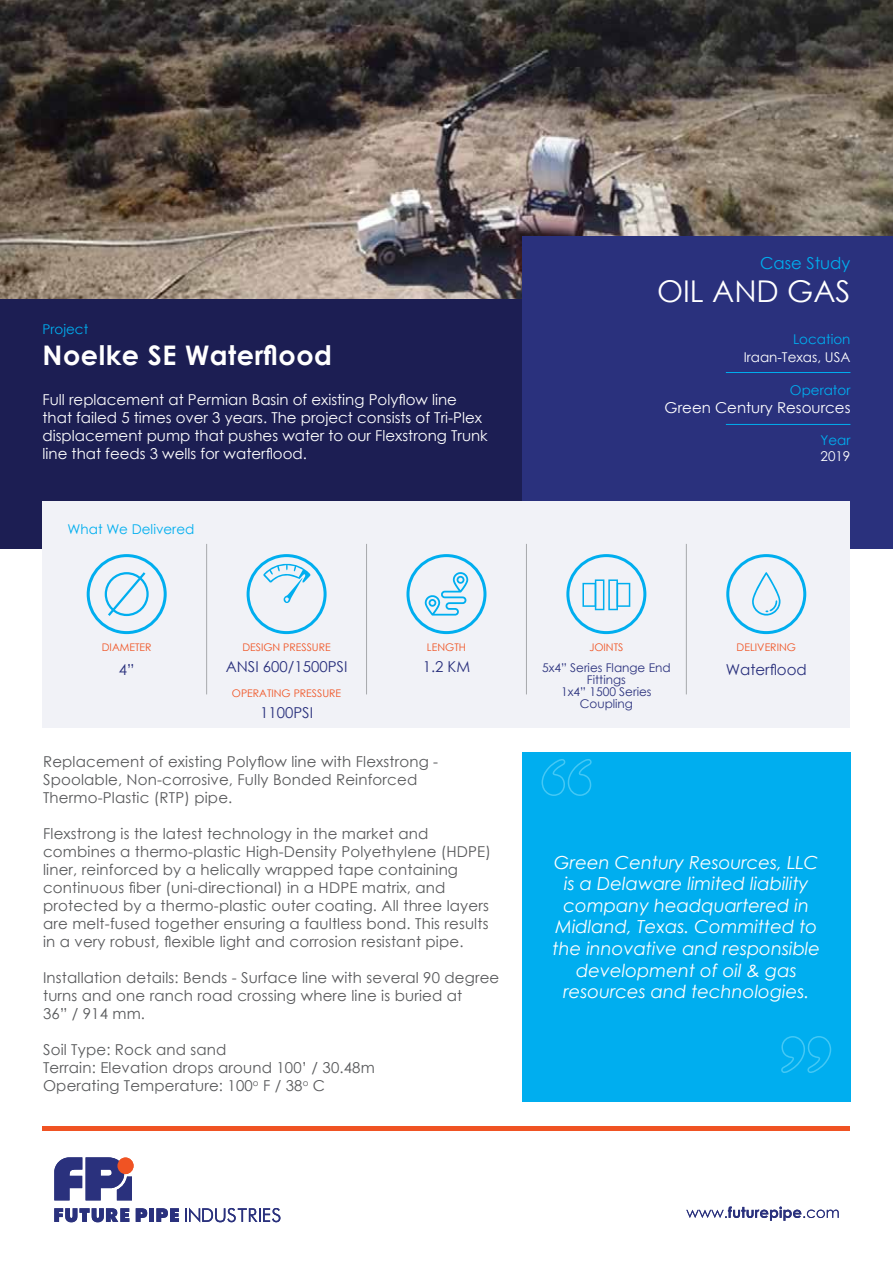
<style>
.page{position:relative;width:893px;height:1263px;background:#fff}
.page>*{position:absolute;margin:0;border:0;box-sizing:border-box;transform-origin:0 0}
.t1{font:30px "Century Gothic";color:#fff}
.t2{font:700 27px "Century Gothic";letter-spacing:.02em;color:#fff}
.t3{font:italic 18px/21.6px "Century Gothic";color:#fff;text-align:center}
.t4{font:16.5px "Century Gothic";color:#00aeef}
.t5{font:15px/18px "Century Gothic";letter-spacing:.01em;color:#58595b}
.t6{font:15px/18px "Century Gothic";color:#fff}
.t7{font:15px "Century Gothic";color:#2a317d}
.t8{font:13.5px "Century Gothic";color:#00aeef}
.t9{font:13.5px "Century Gothic";color:#fff}
.t10{font:12px/12px "Century Gothic";color:#2a317d;text-align:center}
.t11{font:10.5px "Century Gothic";color:#f05323}
</style>
<div class="page">
<img style="left:0;top:0;width:893px;height:300px">
<div style="left:0;top:300px;width:893px;height:249px;background:#1c1e53"></div>
<div style="left:522px;top:236px;width:371px;height:313px;background:#2a317d"></div>
<hr style="left:726px;top:372px;width:124px;height:1px;background:#00aeef">
<hr style="left:726px;top:424px;width:124px;height:1px;background:#00aeef">
<div style="left:522px;top:752px;width:328px;height:349px;background:#00aeef"></div>
<svg style="left:781px;top:1036px;width:50px;height:37px"></svg>
<svg style="left:541px;top:759px;width:51px;height:37px"></svg>
<svg style="left:686px;top:1206px;width:153px;height:15px"></svg>
<svg style="left:185px;top:1208px;width:95px;height:14px"></svg>
<svg style="left:54px;top:1208px;width:75px;height:14px"></svg>
<svg style="left:136px;top:1208px;width:11px;height:14px"></svg>
<div style="left:149px;top:1208px;width:5px;height:14px;background:#2a317d"></div>
<svg style="left:156px;top:1208px;width:23px;height:14px"></svg>
<svg style="left:54px;top:1157px;width:78px;height:43px"></svg>
<div style="left:117px;top:1157px;width:17px;height:17px;background:#f05323;border-radius:50%"></div>
<hr style="left:43px;top:1126px;width:807px;height:4px;background:#f05323">
<div style="left:43px;top:502px;width:807px;height:226px;background:#f1f2f7"></div>
<svg style="left:87px;top:554px;width:80px;height:80px"></svg>
<svg style="left:247px;top:554px;width:80px;height:80px"></svg>
<svg style="left:406px;top:554px;width:80px;height:80px"></svg>
<svg style="left:566px;top:554px;width:80px;height:80px"></svg>
<svg style="left:726px;top:554px;width:80px;height:80px"></svg>
<hr style="left:206px;top:544px;width:1px;height:150px;background:#a7a9ac">
<hr style="left:366px;top:544px;width:1px;height:150px;background:#a7a9ac">
<hr style="left:526px;top:544px;width:1px;height:150px;background:#a7a9ac">
<hr style="left:686px;top:544px;width:1px;height:150px;background:#a7a9ac">
<p class="t8" style="left:43px;top:319px;width:47px">Project</p>
<h2 class="t2" style="left:43px;top:335px;width:291px">Noelke SE Waterflood</h2>
<p class="t6" style="left:43px;top:390px;width:447px">Full replacement at Permian Basin of existing Polyflow line that failed 5 times over 3 years. The project consists of Tri-Plex displacement pump that pushes water to our Flexstrong Trunk line that feeds 3 wells for waterflood.</p>
<p class="t8" style="left:68px;top:519px;width:128px">What We Delivered</p>
<p class="t11" style="left:102px;top:640px;width:51px">DIAMETER</p>
<p class="t7" style="left:119px;top:659px;width:17px">4”</p>
<p class="t11" style="left:242px;top:640px;width:90px">DESIGN PRESSURE</p>
<p class="t7" style="left:226px;top:656px;width:123px">ANSI 600/1500PSI</p>
<p class="t11" style="left:232px;top:686px;width:111px">OPERATING PRESSURE</p>
<p class="t7" style="left:260px;top:702px;width:54px">1100PSI</p>
<p class="t11" style="left:427px;top:640px;width:41px">LENGTH</p>
<p class="t7" style="left:423px;top:656px;width:49px">1.2 KM</p>
<p class="t5" style="left:43px;top:753px;width:397px">Replacement of existing Polyflow line with Flexstrong -<br>Spoolable, Non-corrosive, Fully Bonded Reinforced<br>Thermo-Plastic (RTP) pipe.</p>
<p class="t5" style="left:43px;top:825px;width:449px">Flexstrong is the latest technology in the market and combines a thermo-plastic High-Density Polyethylene (HDPE) liner, reinforced by a helically wrapped tape containing continuous fiber (uni-directional) in a HDPE matrix, and protected by a thermo-plastic outer coating. All three layers are melt-fused together ensuring a faultless bond. This results in a very robust, flexible light and corrosion resistant pipe.</p>
<p class="t5" style="left:43px;top:969px;width:458px">Installation details: Bends - Surface line with several 90 degree turns and one ranch road crossing where line is buried at<br>36” / 914 mm.</p>
<p class="t5" style="left:43px;top:1041px;width:333px">Soil Type: Rock and sand<br>Terrain: Elevation drops around 100’ / 30.48m<br>Operating Temperature: 100<sup>o</sup> F / 38<sup>o</sup> C</p>
<p class="t4" style="left:760px;top:251px;width:92px">Case Study</p>
<h1 class="t1" style="left:657px;top:270px;width:195px">OIL AND GAS</h1>
<p class="t8" style="left:793px;top:330px;width:59px">Location</p>
<p class="t9" style="left:744px;top:348px;width:108px">Iraan-Texas, USA</p>
<p class="t8" style="left:790px;top:380px;width:62px">Operator</p>
<p class="t6" style="left:665px;top:398px;width:187px">Green Century Resources</p>
<p class="t8" style="left:820px;top:431px;width:32px">Year</p>
<p class="t9" style="left:820px;top:447px;width:31px">2019</p>
<p class="t11" style="left:589px;top:640px;width:36px">JOINTS</p>
<p class="t10" style="left:542px;top:662px;width:130px">5x4” Series Flange End<br>Fittings<br>1x4” 1500 Series<br>Coupling</p>
<p class="t11" style="left:737px;top:640px;width:61px">DELIVERING</p>
<p class="t7" style="left:726px;top:659px;width:83px">Waterflood</p>
<p class="t3" style="left:553px;top:851px;width:269px">Green Century Resources, LLC is a Delaware limited liability company headquartered in<br>Midland, Texas. Committed to the innovative and responsible development of oil &amp; gas resources and technologies.</p>
</div>
